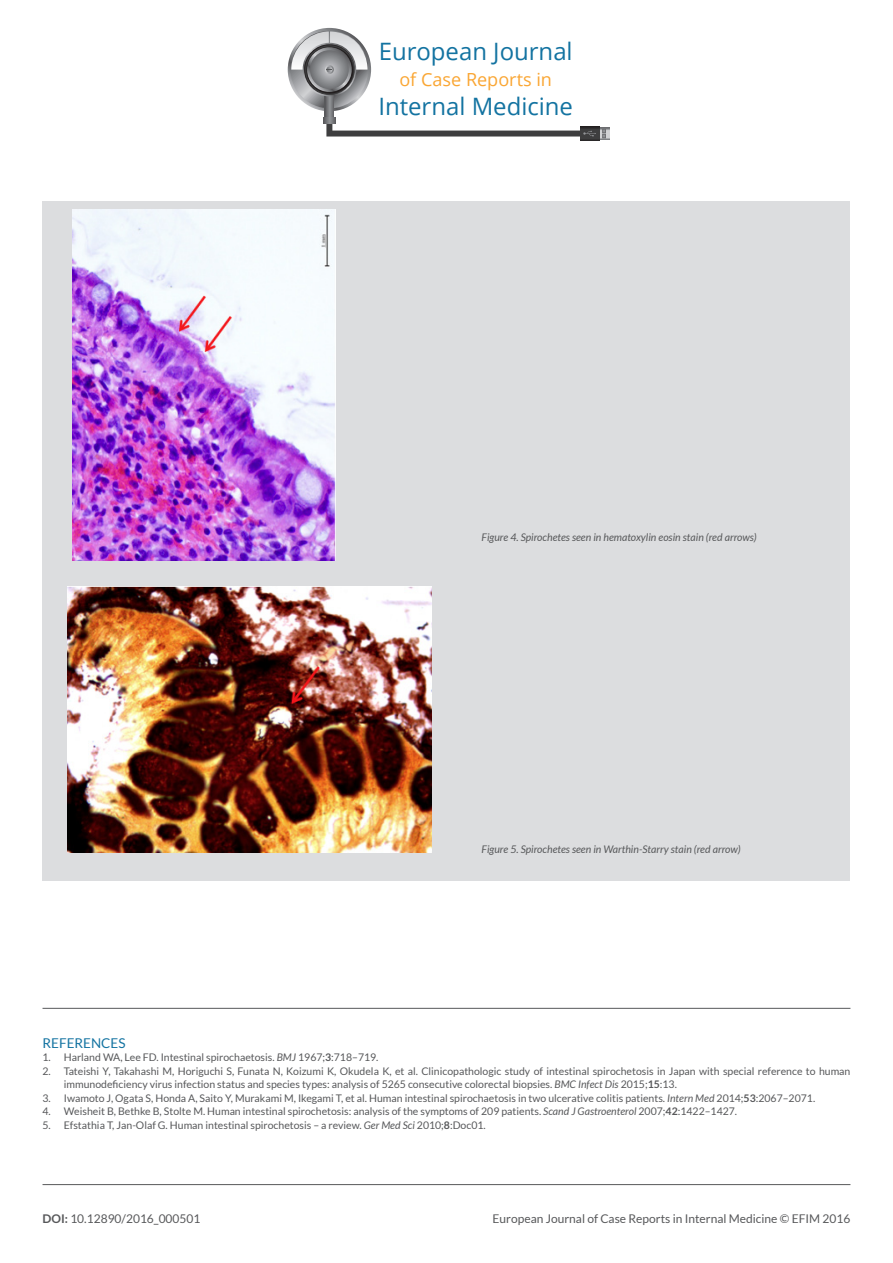
<style>
.page{position:relative;width:893px;height:1263px;background:#fff}
.page>*{position:absolute;margin:0;border:0;box-sizing:border-box;transform-origin:0 0}
.t1{font:24px "Open Sans";color:#1373a1}
.t2{font:18px "Open Sans";color:#faa633}
.TITOLINI{font:13.5px "Lato";color:#1373a1}
.t3{font:12px "Lato";color:#57585a}
.REFERENCE{font:10.5px/13.5px "Lato";color:#57585a}
.DIDASCALIA{font:italic 10.5px "Lato";color:#57585a}
.s1{font-style:italic}
.s2{font-weight:700}
</style>
<div class="page">
<svg style="left:288px;top:28px;width:83px;height:83px"></svg>
<svg style="left:291px;top:31px;width:77px;height:77px"></svg>
<svg style="left:325px;top:96px;width:9px;height:21px"></svg>
<svg style="left:303px;top:43px;width:53px;height:53px"></svg>
<svg style="left:304px;top:44px;width:51px;height:51px"></svg>
<svg style="left:307px;top:47px;width:45px;height:45px"></svg>
<svg style="left:310px;top:50px;width:39px;height:39px"></svg>
<svg style="left:291px;top:31px;width:76px;height:43px"></svg>
<svg style="left:600px;top:128px;width:10px;height:11px"></svg>
<svg style="left:603px;top:129px;width:2px;height:9px"></svg>
<svg style="left:580px;top:126px;width:20px;height:15px"></svg>
<svg style="left:323px;top:117px;width:273px;height:20px"></svg>
<hr style="left:43px;top:1184px;width:807px;height:1px;background:#57585a">
<hr style="left:43px;top:1008px;width:807px;height:1px;background:#57585a">
<div style="left:43px;top:201px;width:807px;height:679px;background:#dcdddf"></div>
<img style="left:72px;top:209px;width:264px;height:351px">
<img style="left:68px;top:587px;width:364px;height:266px">
<h1 class="t1" style="left:379px;top:35px;width:196px">European Journal</h1>
<h2 class="t2" style="left:399px;top:67px;width:154px">of Case Reports in</h2>
<h1 class="t1" style="left:378px;top:89px;width:196px">Internal Medicine</h1>
<p class="DIDASCALIA" style="left:482px;top:531px;width:277px">Figure 4. Spirochetes seen in hematoxylin eosin stain (red arrows)</p>
<p class="DIDASCALIA" style="left:482px;top:843px;width:261px">Figure 5. Spirochetes seen in Warthin-Starry stain (red arrow)</p>
<p class="TITOLINI" style="left:43px;top:1035px;width:85px">REFERENCES</p>
<p class="REFERENCE" style="left:43px;top:1050px;width:337px">1. Harland WA, Lee FD. Intestinal spirochaetosis. <span class="s1">BMJ</span> 1967;<span class="s2">3</span>:718–719.</p>
<p class="REFERENCE" style="left:64px;top:1064px;width:788px;text-indent:-21px">2. Tateishi Y, Takahashi M, Horiguchi S, Funata N, Koizumi K, Okudela K, et al. Clinicopathologic study of intestinal spirochetosis in Japan with special reference to human immunodeficiency virus infection status and species types: analysis of 5265 consecutive colorectal biopsies. <span class="s1">BMC Infect Dis</span> 2015;<span class="s2">15</span>:13.</p>
<p class="REFERENCE" style="left:43px;top:1091px;width:774px">3. Iwamoto J, Ogata S, Honda A, Saito Y, Murakami M, Ikegami T, et al. Human intestinal spirochaetosis in two ulcerative colitis patients. <span class="s1">Intern Med</span> 2014;<span class="s2">53</span>:2067–2071.</p>
<p class="REFERENCE" style="left:43px;top:1104px;width:696px">4. Weisheit B, Bethke B, Stolte M. Human intestinal spirochetosis: analysis of the symptoms of 209 patients. <span class="s1">Scand J Gastroenterol</span> 2007;<span class="s2">42</span>:1422–1427.</p>
<p class="REFERENCE" style="left:43px;top:1118px;width:445px">5. Efstathia T, Jan-Olaf G. Human intestinal spirochetosis – a review. <span class="s1">Ger Med Sci</span> 2010;<span class="s2">8</span>:Doc01.</p>
<p class="t3" style="left:43px;top:1212px;width:159px"><span class="s2">DOI:</span> 10.12890/2016_000501</p>
<p class="t3" style="left:493px;top:1212px;width:359px">European Journal of Case Reports in Internal Medicine © EFIM 2016</p>
</div>
